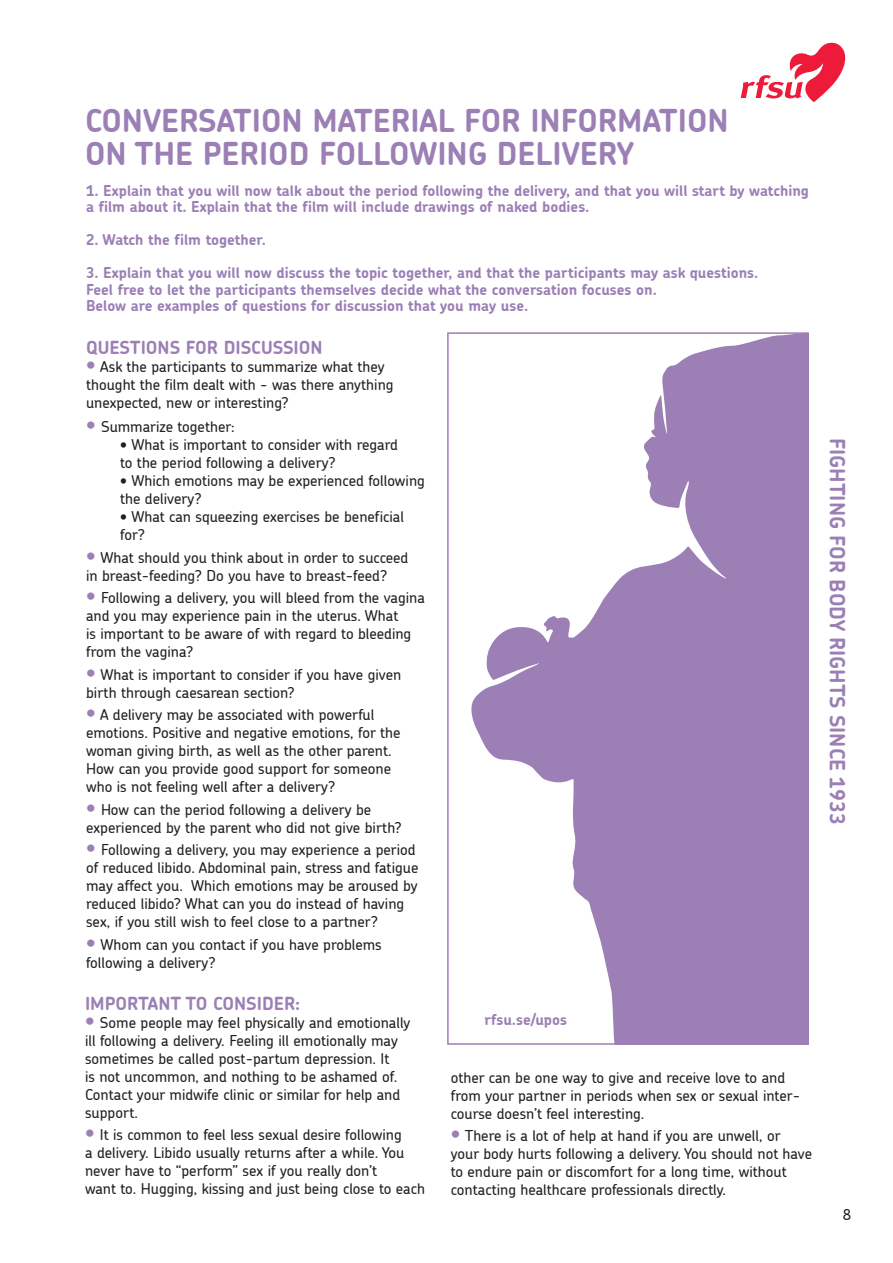
<style>
.page{position:relative;width:893px;height:1263px;background:#fff}
.page>*{position:absolute;margin:0;border:0;box-sizing:border-box;transform-origin:0 0}
.t1{font:700 31.5px/33px "Chevin";color:#9b7fb5}
.t2{font:700 21px "Chevin";color:#9b7fb5}
.t3{font:700 18px "Chevin";color:#9b7fb5}
.t4{font:500 15px/18px "Chevin";color:#231f20}
.t5{font:700 15px/16.5px "Chevin";color:#9b7fb5}
.s1{font-weight:700;font-size:21px;color:#9b7fb5}
</style>
<div class="page">
<svg style="left:471px;top:335px;width:335px;height:707px;fill:#9b7fb5"></svg>
<svg style="left:741px;top:43px;width:104px;height:59px"></svg>
<div style="left:447px;top:332px;width:362px;height:713px;border:2px solid #9b7fb5"></div>
<h1 class="t1" style="left:85px;top:103px;width:645px">CONVERSATION MATERIAL FOR INFORMATION<br>ON THE PERIOD FOLLOWING DELIVERY</h1>
<p class="t5" style="left:86px;top:182px;width:724px">1. Explain that you will now talk about the period following the delivery, and that you will start by watching a film about it. Explain that the film will include drawings of naked bodies.</p>
<p class="t5" style="left:86px;top:231px;width:181px">2. Watch the film together.</p>
<p class="t5" style="left:86px;top:264px;width:674px">3. Explain that you will now discuss the topic together, and that the participants may ask questions.<br>Feel free to let the participants themselves decide what the conversation focuses on.<br>Below are examples of questions for discussion that you may use.</p>
<p class="t3" style="left:86px;top:336px;width:238px">QUESTIONS FOR DISCUSSION</p>
<p class="t4" style="left:86px;top:358px;width:309px"><span class="s1">•</span> Ask the participants to summarize what they thought the film dealt with - was there anything unexpected, new or interesting?</p>
<p class="t4" style="left:86px;top:418px;width:150px"><span class="s1">•</span> Summarize together:</p>
<p class="t4" style="left:120px;top:436px;width:279px">• What is important to consider with regard to the period following a delivery?</p>
<p class="t4" style="left:120px;top:472px;width:306px">• Which emotions may be experienced following the delivery?</p>
<p class="t4" style="left:120px;top:508px;width:285px">• What can squeezing exercises be beneficial for?</p>
<p class="t4" style="left:86px;top:548px;width:324px"><span class="s1">•</span> What should you think about in order to succeed in breast-feeding? Do you have to breast-feed?</p>
<p class="t4" style="left:86px;top:589px;width:340px"><span class="s1">•</span> Following a delivery, you will bleed from the vagina and you may experience pain in the uterus. What<br>is important to be aware of with regard to bleeding from the vagina?</p>
<p class="t4" style="left:86px;top:665px;width:317px"><span class="s1">•</span> What is important to consider if you have given birth through caesarean section?</p>
<p class="t4" style="left:86px;top:706px;width:316px"><span class="s1">•</span> A delivery may be associated with powerful emotions. Positive and negative emotions, for the woman giving birth, as well as the other parent.<br>How can you provide good support for someone who is not feeling well after a delivery?</p>
<p class="t4" style="left:86px;top:800px;width:317px"><span class="s1">•</span> How can the period following a delivery be experienced by the parent who did not give birth?</p>
<p class="t4" style="left:86px;top:841px;width:334px"><span class="s1">•</span> Following a delivery, you may experience a period of reduced libido. Abdominal pain, stress and fatigue may affect you. Which emotions may be aroused by reduced libido? What can you do instead of having sex, if you still wish to feel close to a partner?</p>
<p class="t4" style="left:86px;top:935px;width:297px"><span class="s1">•</span> Whom can you contact if you have problems following a delivery?</p>
<p class="t3" style="left:85px;top:991px;width:217px">IMPORTANT TO CONSIDER:</p>
<p class="t4" style="left:85px;top:1013px;width:327px"><span class="s1">•</span> Some people may feel physically and emotionally ill following a delivery. Feeling ill emotionally may sometimes be called post-partum depression. It<br>is not uncommon, and nothing to be ashamed of.<br>Contact your midwife clinic or similar for help and support.</p>
<p class="t4" style="left:85px;top:1125px;width:342px"><span class="s1">•</span> It is common to feel less sexual desire following<br>a delivery. Libido usually returns after a while. You never have to “perform” sex if you really don’t<br>want to. Hugging, kissing and just being close to each</p>
<p class="t5" style="left:485px;top:1011px;width:84px">rfsu.se/upos</p>
<p class="t4" style="left:451px;top:1068px;width:351px">other can be one way to give and receive love to and from your partner in periods when sex or sexual inter&shy;course doesn’t feel interesting.</p>
<p class="t4" style="left:451px;top:1126px;width:363px"><span class="s1">•</span> There is a lot of help at hand if you are unwell, or your body hurts following a delivery. You should not have to endure pain or discomfort for a long time, without contacting healthcare professionals directly.</p>
<h2 class="t2" style="left:851px;top:438px;width:388px;rotate:90deg">FIGHTING FOR BODY RIGHTS SINCE 1933</h2>
<p class="t4" style="left:843px;top:1205px;width:10px">8</p>
</div>
